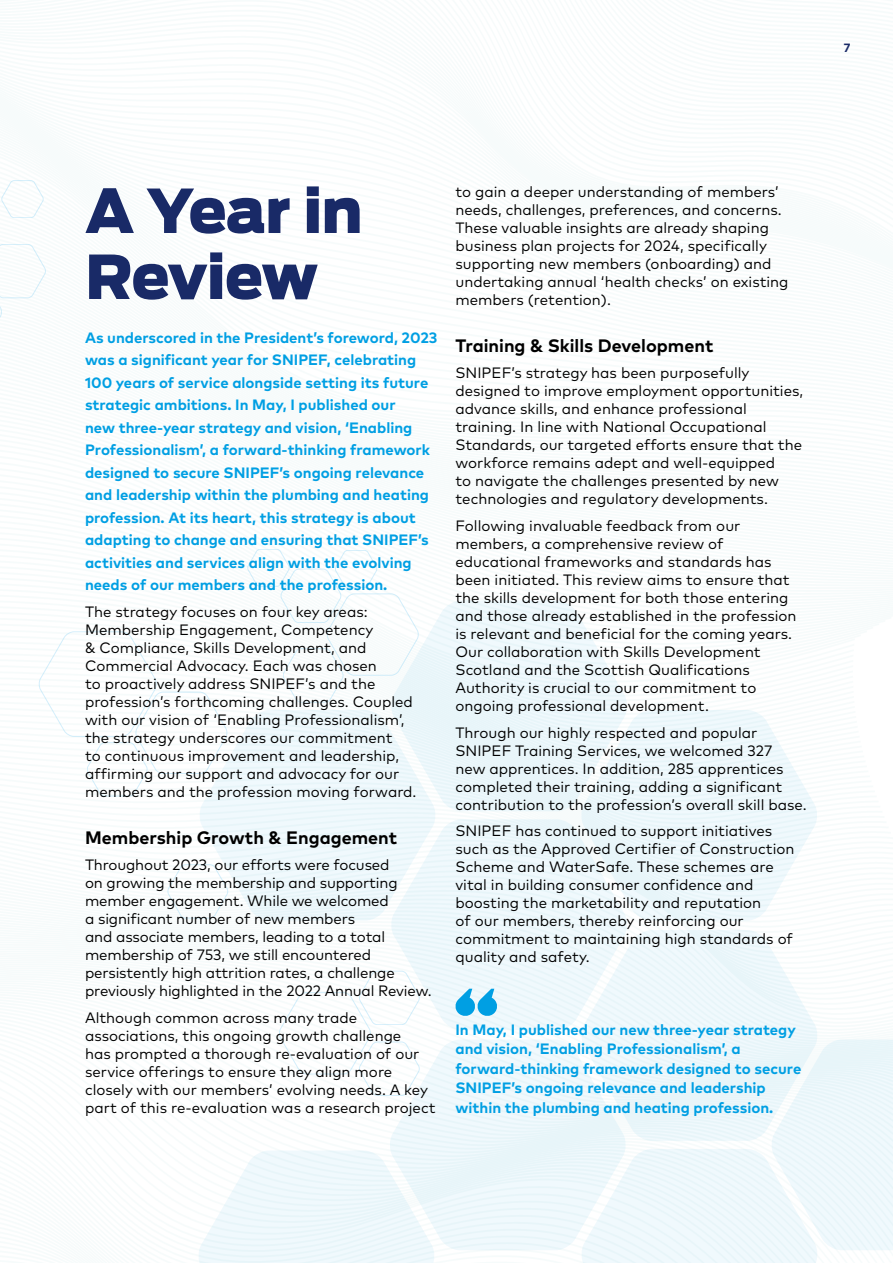
<style>
.page{position:relative;width:893px;height:1263px;background:#fff}
.page>*{position:absolute;margin:0;border:0;box-sizing:border-box;transform-origin:0 0}
.t1{font:900 60px/66px "Antenna";letter-spacing:-.015em;color:#192a67}
.t2{font:700 18px "Mark Pro";color:#000}
.t3{font:15px/18px "Mark Pro";color:#000}
.t4{font:700 15px/22.5px "Mark Pro";color:#009fe3}
.t5{font:700 12px "Mark Pro";color:#192a67}
</style>
<div class="page">
<svg style="left:198px;top:600px;width:695px;height:663px;fill:#f0f9fc"></svg>
<svg style="left:1px;top:180px;width:43px;height:38px"></svg>
<svg style="left:0;top:244px;width:46px;height:74px"></svg>
<svg style="left:168px;top:864px;width:60px;height:54px"></svg>
<svg style="left:279px;top:971px;width:140px;height:125px"></svg>
<svg style="left:247px;top:549px;width:172px;height:153px"></svg>
<svg style="left:39px;top:631px;width:188px;height:165px"></svg>
<svg style="left:455px;top:989px;width:43px;height:28px"></svg>
<p class="t5" style="left:844px;top:39px;width:8px">7</p>
<h1 class="t1" style="left:85px;top:178px;width:279px">A Year in<br>Review</h1>
<p class="t4" style="left:85px;top:325px;width:354px">As underscored in the President’s foreword, 2023 was a significant year for SNIPEF, celebrating 100 years of service alongside setting its future strategic ambitions. In May, I published our<br>new three-year strategy and vision, ‘Enabling Professionalism’, a forward-thinking framework designed to secure SNIPEF’s ongoing relevance and leadership within the plumbing and heating profession. At its heart, this strategy is about adapting to change and ensuring that SNIPEF’s activities and services align with the evolving needs of our members and the profession.</p>
<p class="t3" style="left:85px;top:601px;width:333px">The strategy focuses on four key areas:<br>Membership Engagement, Competency<br>&amp; Compliance, Skills Development, and Commercial Advocacy. Each was chosen<br>to proactively address SNIPEF’s and the profession’s forthcoming challenges. Coupled with our vision of ‘Enabling Professionalism’, the strategy underscores our commitment<br>to continuous improvement and leadership, affirming our support and advocacy for our members and the profession moving forward.</p>
<p class="t2" style="left:85px;top:824px;width:314px">Membership Growth &amp; Engagement</p>
<p class="t3" style="left:85px;top:855px;width:348px">Throughout 2023, our efforts were focused<br>on growing the membership and supporting member engagement. While we welcomed<br>a significant number of new members<br>and associate members, leading to a total membership of 753, we still encountered persistently high attrition rates, a challenge previously highlighted in the 2022 Annual Review.</p>
<p class="t3" style="left:85px;top:1007px;width:352px">Although common across many trade associations, this ongoing growth challenge<br>has prompted a thorough re-evaluation of our service offerings to ensure they align more closely with our members’ evolving needs. A key part of this re-evaluation was a research project</p>
<p class="t3" style="left:455px;top:181px;width:335px">to gain a deeper understanding of members’ needs, challenges, preferences, and concerns.<br>These valuable insights are already shaping business plan projects for 2024, specifically supporting new members (onboarding) and undertaking annual ‘health checks’ on existing members (retention).</p>
<p class="t2" style="left:455px;top:332px;width:259px">Training &amp; Skills Development</p>
<p class="t3" style="left:455px;top:363px;width:349px">SNIPEF’s strategy has been purposefully designed to improve employment opportunities, advance skills, and enhance professional training. In line with National Occupational Standards, our targeted efforts ensure that the workforce remains adept and well-equipped<br>to navigate the challenges presented by new technologies and regulatory developments.</p>
<p class="t3" style="left:455px;top:515px;width:343px">Following invaluable feedback from our members, a comprehensive review of educational frameworks and standards has been initiated. This review aims to ensure that the skills development for both those entering and those already established in the profession is relevant and beneficial for the coming years.<br>Our collaboration with Skills Development Scotland and the Scottish Qualifications Authority is crucial to our commitment to ongoing professional development.</p>
<p class="t3" style="left:455px;top:722px;width:353px">Through our highly respected and popular SNIPEF Training Services, we welcomed 327<br>new apprentices. In addition, 285 apprentices completed their training, adding a significant contribution to the profession’s overall skill base.</p>
<p class="t3" style="left:455px;top:820px;width:340px">SNIPEF has continued to support initiatives such as the Approved Certifier of Construction Scheme and WaterSafe. These schemes are vital in building consumer confidence and boosting the marketability and reputation<br>of our members, thereby reinforcing our commitment to maintaining high standards of quality and safety.</p>
<p class="t4" style="left:455px;top:1018px;width:347px;line-height:19.5px">In May, I published our new three-year strategy and vision, ‘Enabling Professionalism’, a forward-thinking framework designed to secure SNIPEF’s ongoing relevance and leadership within the plumbing and heating profession.</p>
</div>
